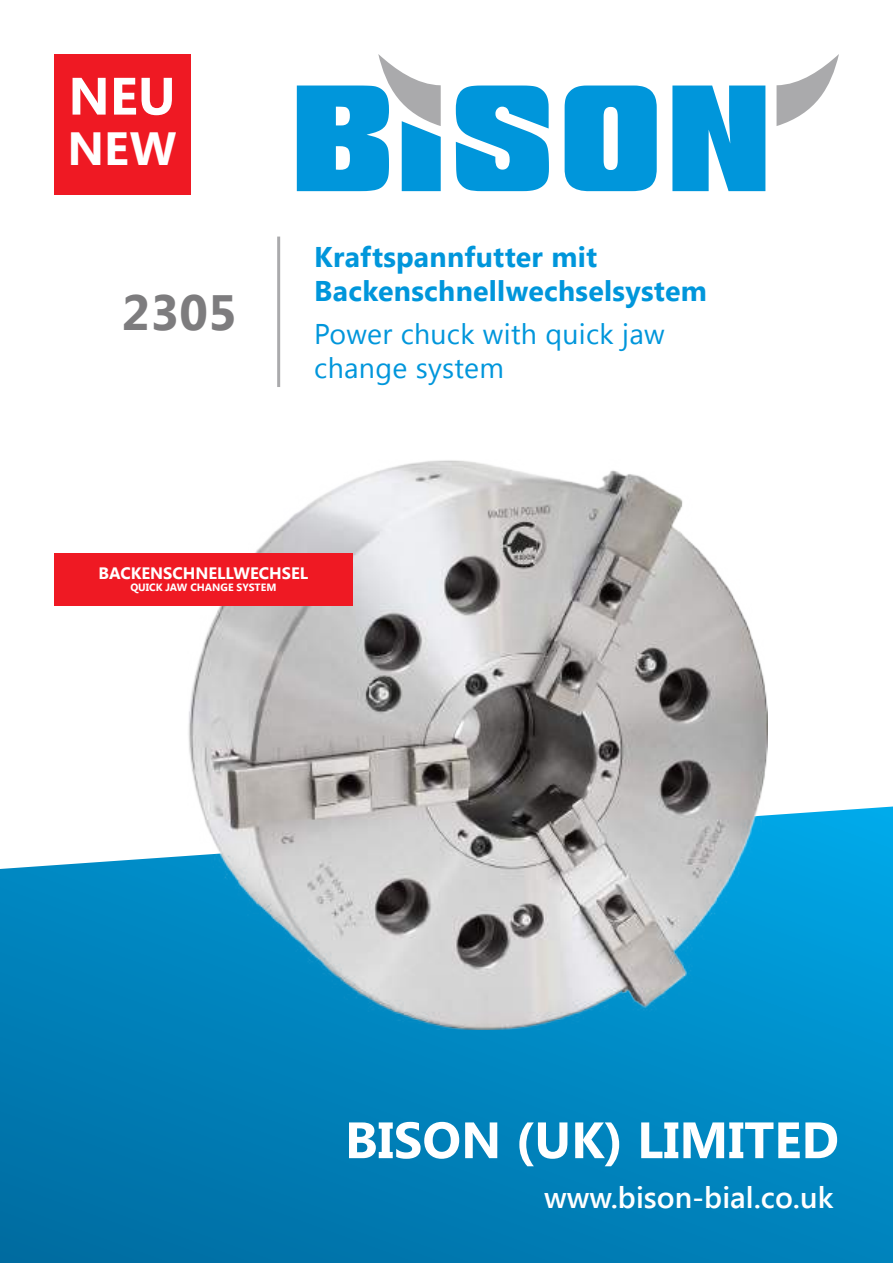
<style>
.page{position:relative;width:893px;height:1263px;background:#fff}
.page>*{position:absolute;margin:0;border:0;box-sizing:border-box;transform-origin:0 0}
.t1{font:700 52.5px "Segoe UI";color:#fff}
.t2{font:700 51px "Segoe UI";color:#fff}
.t3{font:700 49.5px "Segoe UI";color:#7d7c7e}
.t4{font:700 46.5px "Segoe UI";color:#fff}
.t5{font:600 30px "Segoe UI";color:#fff}
.t6{font:700 28.5px/34.2px "Segoe UI";letter-spacing:.01em;color:#0096db}
.t7{font:28.5px/34.2px "Segoe UI";letter-spacing:.01em;color:#0096db}
.t8{font:700 16.5px "Segoe UI";color:#fff}
.t9{font:700 10.5px "Segoe UI";color:#fff}
</style>
<div class="page">
<svg style="left:0;top:806px;width:893px;height:457px;background:#0a88bf"></svg>
<img style="left:188px;top:460px;width:579px;height:570px">
<div style="left:54px;top:54px;width:136px;height:140px;background:#ef1923"></div>
<div style="left:54px;top:553px;width:299px;height:53px;background:#ef1923"></div>
<svg style="left:456px;top:86px;width:93px;height:105px"></svg>
<svg style="left:564px;top:86px;width:93px;height:105px;background:#20a3df"></svg>
<svg style="left:672px;top:86px;width:93px;height:105px;background:#1da2df"></svg>
<svg style="left:297px;top:54px;width:144px;height:137px"></svg>
<svg style="left:776px;top:54px;width:63px;height:72px"></svg>
<hr style="left:277px;top:237px;width:3px;height:150px;background:#aaaaac">
<h1 class="t1" style="left:68px;top:59px;width:109px">NEU</h1>
<h3 class="t4" style="left:67px;top:115px;width:111px">NEW</h3>
<h3 class="t3" style="left:121px;top:277px;width:117px">2305</h3>
<p class="t6" style="left:314px;top:238px;width:394px">Kraftspannfutter mit<br>Backenschnellwechselsystem</p>
<p class="t7" style="left:314px;top:315px;width:352px">Power chuck with quick jaw change system</p>
<p class="t8" style="left:98px;top:561px;width:44px">Backens</p>
<p class="t8" style="left:172px;top:561px;width:35px">chnellwe</p>
<p class="t8" style="left:259px;top:561px;width:33px">chsel</p>
<p class="t9" style="left:130px;top:580px;width:126px">Quick jaw chan ge system</p>
<h2 class="t2" style="left:345px;top:1104px;width:495px">BISON (UK) LIMITED</h2>
<p class="t5" style="left:544px;top:1176px;width:291px">www.bison-bial.co.uk</p>
</div>
